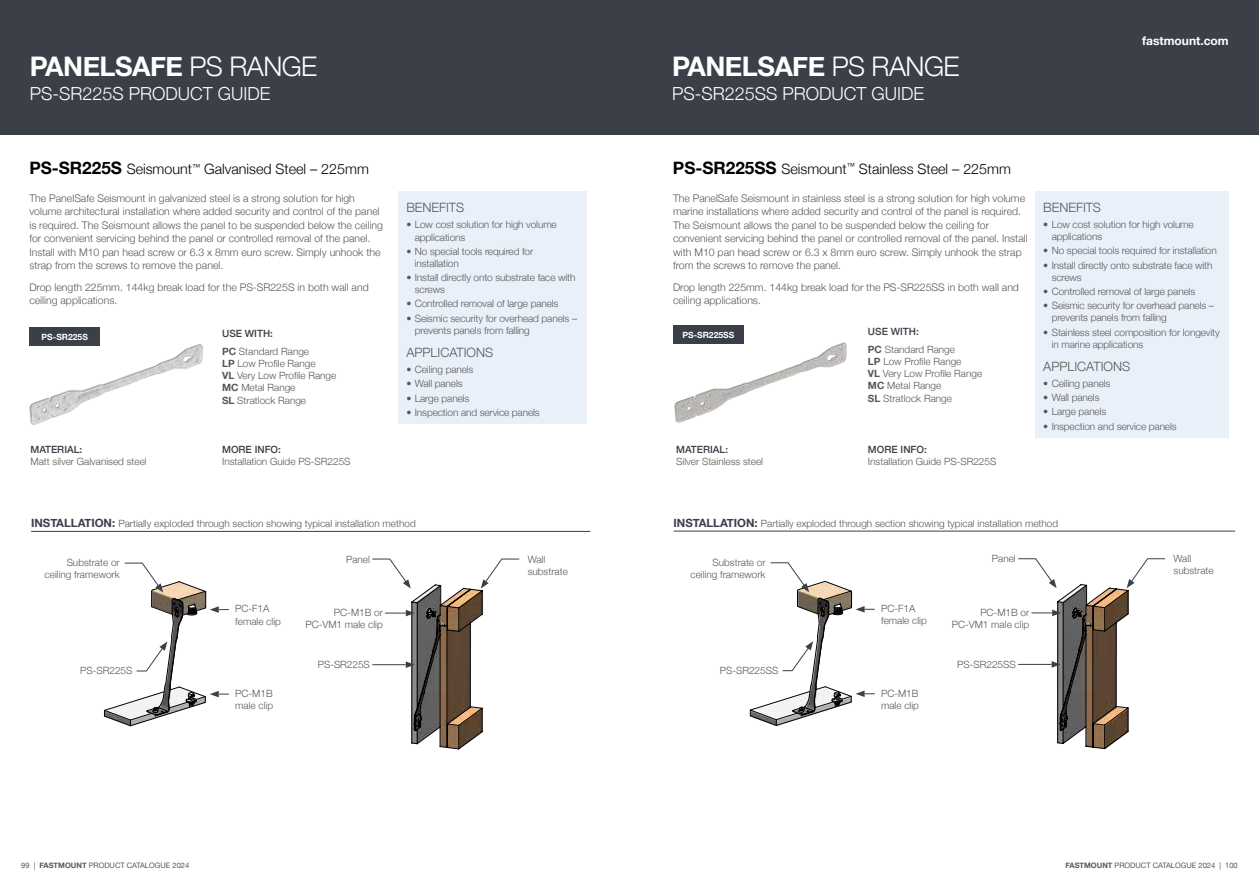
<style>
.page{position:relative;width:1259px;height:893px;background:#fff}
.page>*{position:absolute;margin:0;border:0;box-sizing:border-box;transform-origin:0 0}
.t1{font:700 27px "Helvetica Neue";letter-spacing:-.02em;color:#fff}
.t2{font:300 18px "Helvetica Neue";color:#fff}
.t3{font:300 14.25px "Helvetica Neue";color:#000}
.t4{font:300 12.9px "Helvetica Neue";color:#575756}
.t5{font:700 12px "Helvetica Neue";color:#fff}
.t6{font:300 10.5px/13.5px "Helvetica Neue";color:#575756}
.t7{font:300 10.05px/12.1px "Helvetica Neue";letter-spacing:-.01em;color:#575756}
.t8{font:500 10.05px "Helvetica Neue";color:#3a3f48}
.t9{font:700 8.55px "Helvetica Neue";color:#fff}
.t10{font:7.5px "Helvetica Neue";color:#575756}
.s1{font-weight:300}
.s2{font-weight:700;font-size:17.1px}
.s3{font-weight:700}
.s4{font-weight:700;font-size:11.4px;color:#3a3f48}
</style>
<div class="page">
<div style="left:629px;top:0;width:630px;height:134px;background:#3a3f48"></div>
<div style="left:0;top:0;width:629px;height:134px;background:#3a3f48"></div>
<img style="left:29px;top:344px;width:174px;height:81px">
<hr style="left:31px;top:531px;width:559px;height:1px;background:#3a3f48">
<div style="left:29px;top:327px;width:71px;height:18px;background:#3a3f48"></div>
<div style="left:398px;top:192px;width:189px;height:232px;background:#eaf0fa"></div>
<svg style="left:104px;top:562px;width:125px;height:164px"></svg>
<hr style="left:673px;top:531px;width:562px;height:1px;background:#3a3f48">
<div style="left:1035px;top:191px;width:194px;height:247px;background:#eaf0fa"></div>
<svg style="left:750px;top:562px;width:124px;height:164px"></svg>
<svg style="left:1018px;top:558px;width:147px;height:191px"></svg>
<hr style="left:1018px;top:664px;width:33px;height:1px;background:#3a3f48">
<svg style="left:372px;top:558px;width:148px;height:191px"></svg>
<img style="left:673px;top:342px;width:174px;height:81px">
<div style="left:673px;top:325px;width:71px;height:18px;background:#3a3f48"></div>
<h1 class="t1" style="left:30px;top:45px;width:289px">PANELSAFE <span class="s1">PS RANGE</span></h1>
<h2 class="t2" style="left:30px;top:79px;width:242px">PS-SR225S PRODUCT GUIDE</h2>
<h1 class="t1" style="left:672px;top:45px;width:289px">PANELSAFE <span class="s1">PS RANGE</span></h1>
<h2 class="t2" style="left:672px;top:79px;width:254px">PS-SR225SS PRODUCT GUIDE</h2>
<p class="t5" style="left:1142px;top:31px;width:88px">fastmount.com</p>
<h3 class="t3" style="left:673px;top:157px;width:339px"><span class="s2">PS-SR225SS</span> Seismount<sup>™</sup> Stainless Steel – 225mm</h3>
<p class="t6" style="left:673px;top:190px;width:356px">The PanelSafe Seismount in stainless steel is a strong solution for high volume marine installations where added security and control of the panel is required.<br>The Seismount allows the panel to be suspended below the ceiling for convenient servicing behind the panel or controlled removal of the panel. Install with M10 pan head screw or 6.3 x 8mm euro screw. Simply unhook the strap from the screws to remove the panel.</p>
<p class="t6" style="left:673px;top:279px;width:347px">Drop length 225mm. 144kg break load for the PS-SR225SS in both wall and ceiling applications.</p>
<h3 class="t3" style="left:29px;top:158px;width:341px"><span class="s2">PS-SR225S</span> Seismount<sup>™</sup> Galvanised Steel – 225mm</h3>
<p class="t6" style="left:29px;top:191px;width:355px">The PanelSafe Seismount in galvanized steel is a strong solution for high volume architectural installation where added security and control of the panel is required. The Seismount allows the panel to be suspended below the ceiling for convenient servicing behind the panel or controlled removal of the panel.<br>Install with M10 pan head screw or 6.3 x 8mm euro screw. Simply unhook the strap from the screws to remove the panel.</p>
<p class="t6" style="left:29px;top:280px;width:341px">Drop length 225mm. 144kg break load for the PS-SR225S in both wall and ceiling applications.</p>
<p class="t4" style="left:406px;top:197px;width:59px">BENEFITS</p>
<p class="t7" style="left:415px;top:218px;width:143px;text-indent:-9px">• Low cost solution for high volume applications</p>
<p class="t7" style="left:415px;top:244px;width:120px;text-indent:-9px">• No special tools required for installation</p>
<p class="t7" style="left:415px;top:271px;width:162px;text-indent:-9px">• Install directly onto substrate face with screws</p>
<p class="t7" style="left:406px;top:297px;width:154px">• Controlled removal of large panels</p>
<p class="t7" style="left:415px;top:311px;width:164px;text-indent:-9px">• Seismic security for overhead panels – prevents panels from falling</p>
<p class="t4" style="left:406px;top:342px;width:88px">APPLICATIONS</p>
<p class="t7" style="left:406px;top:363px;width:69px">• Ceiling panels</p>
<p class="t7" style="left:406px;top:377px;width:58px">• Wall panels</p>
<p class="t7" style="left:406px;top:391px;width:65px">• Large panels</p>
<p class="t7" style="left:406px;top:405px;width:135px">• Inspection and service panels</p>
<p class="t9" style="left:682px;top:328px;width:53px">PS-SR225SS</p>
<p class="t8" style="left:868px;top:323px;width:52px">USE WITH:</p>
<p class="t9" style="left:42px;top:330px;width:48px">PS-SR225S</p>
<p class="t8" style="left:222px;top:325px;width:52px">USE WITH:</p>
<p class="t7" style="left:222px;top:345px;width:116px"><span class="s3">PC</span> Standard Range<br><span class="s3">LP</span> Low Profile Range<br><span class="s3">VL</span> Very Low Profile Range<br><span class="s3">MC</span> Metal Range<br><span class="s3">SL</span> Stratlock Range</p>
<p class="t7" style="left:868px;top:343px;width:116px"><span class="s3">PC</span> Standard Range<br><span class="s3">LP</span> Low Profile Range<br><span class="s3">VL</span> Very Low Profile Range<br><span class="s3">MC</span> Metal Range<br><span class="s3">SL</span> Stratlock Range</p>
<p class="t8" style="left:30px;top:441px;width:53px">MATERIAL:</p>
<p class="t7" style="left:30px;top:454px;width:118px">Matt silver Galvanised steel</p>
<p class="t8" style="left:222px;top:441px;width:60px">MORE INFO:</p>
<p class="t7" style="left:222px;top:454px;width:130px">Installation Guide PS-SR225S</p>
<p class="t8" style="left:676px;top:441px;width:53px">MATERIAL:</p>
<p class="t7" style="left:676px;top:454px;width:88px">Silver Stainless steel</p>
<p class="t8" style="left:868px;top:441px;width:60px">MORE INFO:</p>
<p class="t7" style="left:868px;top:454px;width:130px">Installation Guide PS-SR225S</p>
<p class="t4" style="left:1043px;top:197px;width:59px">BENEFITS</p>
<p class="t7" style="left:1051px;top:218px;width:143px;text-indent:-9px">• Low cost solution for high volume applications</p>
<p class="t7" style="left:1043px;top:244px;width:175px">• No special tools required for installation</p>
<p class="t7" style="left:1051px;top:258px;width:162px;text-indent:-9px">• Install directly onto substrate face with screws</p>
<p class="t7" style="left:1043px;top:285px;width:154px">• Controlled removal of large panels</p>
<p class="t7" style="left:1051px;top:299px;width:164px;text-indent:-9px">• Seismic security for overhead panels – prevents panels from falling</p>
<p class="t7" style="left:1051px;top:325px;width:169px;text-indent:-9px">• Stainless steel composition for longevity in marine applications</p>
<p class="t4" style="left:1043px;top:356px;width:88px">APPLICATIONS</p>
<p class="t7" style="left:1043px;top:377px;width:69px">• Ceiling panels</p>
<p class="t7" style="left:1043px;top:391px;width:58px">• Wall panels</p>
<p class="t7" style="left:1043px;top:405px;width:65px">• Large panels</p>
<p class="t7" style="left:1043px;top:419px;width:135px">• Inspection and service panels</p>
<p class="t7" style="left:31px;top:517px;width:386px"><span class="s4">INSTALLATION:</span> Partially exploded through section showing typical installation method</p>
<p class="t7" style="left:673px;top:516px;width:386px"><span class="s4">INSTALLATION:</span> Partially exploded through section showing typical installation method</p>
<p class="t7" style="left:45px;top:556px;width:77px;text-align:right">Substrate or ceiling framework</p>
<p class="t7" style="left:528px;top:552px;width:42px">Wall substrate</p>
<p class="t7" style="left:346px;top:552px;width:25px">Panel</p>
<p class="t7" style="left:690px;top:556px;width:77px;text-align:right">Substrate or ceiling framework</p>
<p class="t7" style="left:1173px;top:552px;width:42px">Wall substrate</p>
<p class="t7" style="left:992px;top:552px;width:25px">Panel</p>
<p class="t7" style="left:235px;top:602px;width:47px">PC-F1A female clip</p>
<p class="t7" style="left:305px;top:605px;width:79px;text-align:right">PC-M1B or<br>PC-VM1 male clip</p>
<p class="t7" style="left:881px;top:602px;width:47px">PC-F1A female clip</p>
<p class="t7" style="left:952px;top:605px;width:79px;text-align:right">PC-M1B or<br>PC-VM1 male clip</p>
<p class="t7" style="left:80px;top:664px;width:54px">PS-SR225S</p>
<p class="t7" style="left:318px;top:658px;width:54px">PS-SR225S</p>
<p class="t7" style="left:720px;top:663px;width:60px">PS-SR225SS</p>
<p class="t7" style="left:957px;top:658px;width:60px">PS-SR225SS</p>
<p class="t7" style="left:235px;top:687px;width:39px">PC-M1B male clip</p>
<p class="t7" style="left:881px;top:686px;width:39px">PC-M1B male clip</p>
<p class="t10" style="left:21px;top:860px;width:169px">99 | <span class="s3">FASTMOUNT</span> PRODUCT CATALOGUE 2024</p>
<p class="t10" style="left:1065px;top:860px;width:174px"><span class="s3">FASTMOUNT</span> PRODUCT CATALOGUE 2024 | 100</p>
</div>
